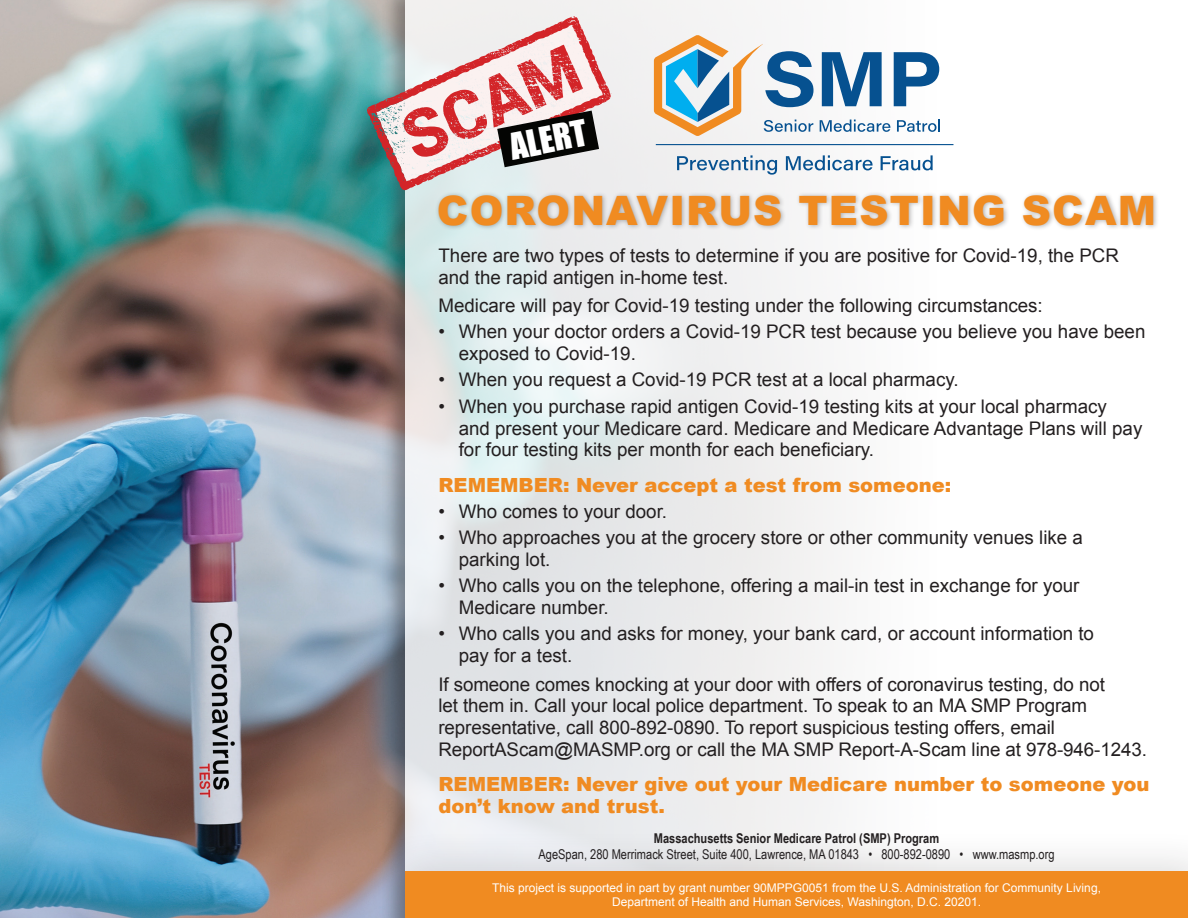
<style>
.page{position:relative;width:1188px;height:918px;background:#fff}
.page>*{position:absolute;margin:0;border:0;box-sizing:border-box;transform-origin:0 0}
.t1{font:900 40.5px "Arial";letter-spacing:.03em;color:#f08b21}
.t2{font:33.75px "Impact";color:#fff}
.t3{font:900 19.5px/21.8px "Arial";color:#f08b21}
.t4{font:18.75px/21.8px "Arial";color:#231f20}
.t5{font:13.5px "Arial Narrow";color:#231f20}
.t6{font:700 13.5px "Arial Narrow";color:#231f20}
.t7{font:12px/14.4px "Arial";color:#fff;text-align:center}
.t8{font:12px "Minion Pro";color:#fff}
</style>
<div class="page">
<img style="left:0;top:0;width:380px;height:918px">
<div style="left:380px;top:0;width:808px;height:918px;background:#231f20;opacity:.5"></div>
<div style="left:405px;top:0;width:783px;height:918px;background:linear-gradient(to right,#e0e5e6,#fff)"></div>
<div style="left:435px;top:191px;width:724px;height:40px;background:#231f20;opacity:.35"></div>
<svg style="left:367px;top:16px;width:244px;height:174px"></svg>
<svg style="left:820px;top:120px;width:70px;height:12px"></svg>
<svg style="left:897px;top:120px;width:43px;height:12px"></svg>
<svg style="left:822px;top:52px;width:60px;height:54px"></svg>
<svg style="left:894px;top:52px;width:45px;height:54px"></svg>
<svg style="left:677px;top:155px;width:100px;height:20px"></svg>
<svg style="left:786px;top:155px;width:87px;height:15px"></svg>
<svg style="left:881px;top:155px;width:52px;height:15px"></svg>
<hr style="left:656px;top:144px;width:297px;height:1px;background:#065190">
<svg style="left:654px;top:35px;width:160px;height:101px"></svg>
<div style="left:366px;top:827px;width:822px;height:91px;background:#231f20;opacity:.15"></div>
<div style="left:405px;top:872px;width:783px;height:46px;background:#f08b21"></div>
<h2 class="t2" style="left:505px;top:121px;width:79px;rotate:-11deg">ALERT</h2>
<h1 class="t1" style="left:437px;top:181px;width:721px">CORONAVIRUS TESTING SCAM</h1>
<p class="t4" style="left:438px;top:245px;width:682px">There are two types of tests to determine if you are positive for Covid-19, the PCR and the rapid antigen in-home test.</p>
<p class="t4" style="left:438px;top:295px;width:606px">Medicare will pay for Covid-19 testing under the following circumstances:</p>
<p class="t4" style="left:459px;top:321px;width:688px;text-indent:-20px">• When your doctor orders a Covid-19 PCR test because you believe you have been exposed to Covid-19.</p>
<p class="t4" style="left:438px;top:369px;width:522px">• When you request a Covid-19 PCR test at a local pharmacy.</p>
<p class="t4" style="left:459px;top:396px;width:685px;text-indent:-20px">• When you purchase rapid antigen Covid-19 testing kits at your local pharmacy and present your Medicare card. Medicare and Medicare Advantage Plans will pay for four testing kits per month for each beneficiary.</p>
<p class="t3" style="left:438px;top:473px;width:514px">REMEMBER: Never accept a test from someone:</p>
<p class="t4" style="left:438px;top:501px;width:230px">• Who comes to your door.</p>
<p class="t4" style="left:459px;top:527px;width:626px;text-indent:-20px">• Who approaches you at the grocery store or other community venues like a parking lot.</p>
<p class="t4" style="left:459px;top:575px;width:622px;text-indent:-20px">• Who calls you on the telephone, offering a mail-in test in exchange for your<br>Medicare number.</p>
<p class="t4" style="left:459px;top:623px;width:637px;text-indent:-20px">• Who calls you and asks for money, your bank card, or account information to pay for a test.</p>
<p class="t4" style="left:438px;top:673px;width:710px">If someone comes knocking at your door with offers of coronavirus testing, do not<br>let them in. Call your local police department. To speak to an MA SMP Program representative, call 800-892-0890. To report suspicious testing offers, email ReportAScam@MASMP.org or call the MA SMP Report-A-Scam line at 978-946-1243.</p>
<p class="t3" style="left:438px;top:773px;width:713px">REMEMBER: Never give out your Medicare number to someone you don’t know and trust.</p>
<p class="t6" style="left:654px;top:828px;width:287px">Massachusetts Senior Medicare Patrol (SMP) Program</p>
<p class="t5" style="left:539px;top:845px;width:518px">AgeSpan, 280 Merrimack Street, Suite 400, Lawrence, MA 01843 • 800-892-0890 • www.masmp.org</p>
<p class="t7" style="left:492px;top:880px;width:610px">This project is supported in part by grant number 90MPPG0051 from the U.S. Administration for Community Living,<br>Department of Health and Human Services, Washington, D.C. 20201.</p>
<p class="t8" style="left:640px;top:891px;width:346px">Flier based on a copyright design by the National SMP Resource Center.</p>
</div>
